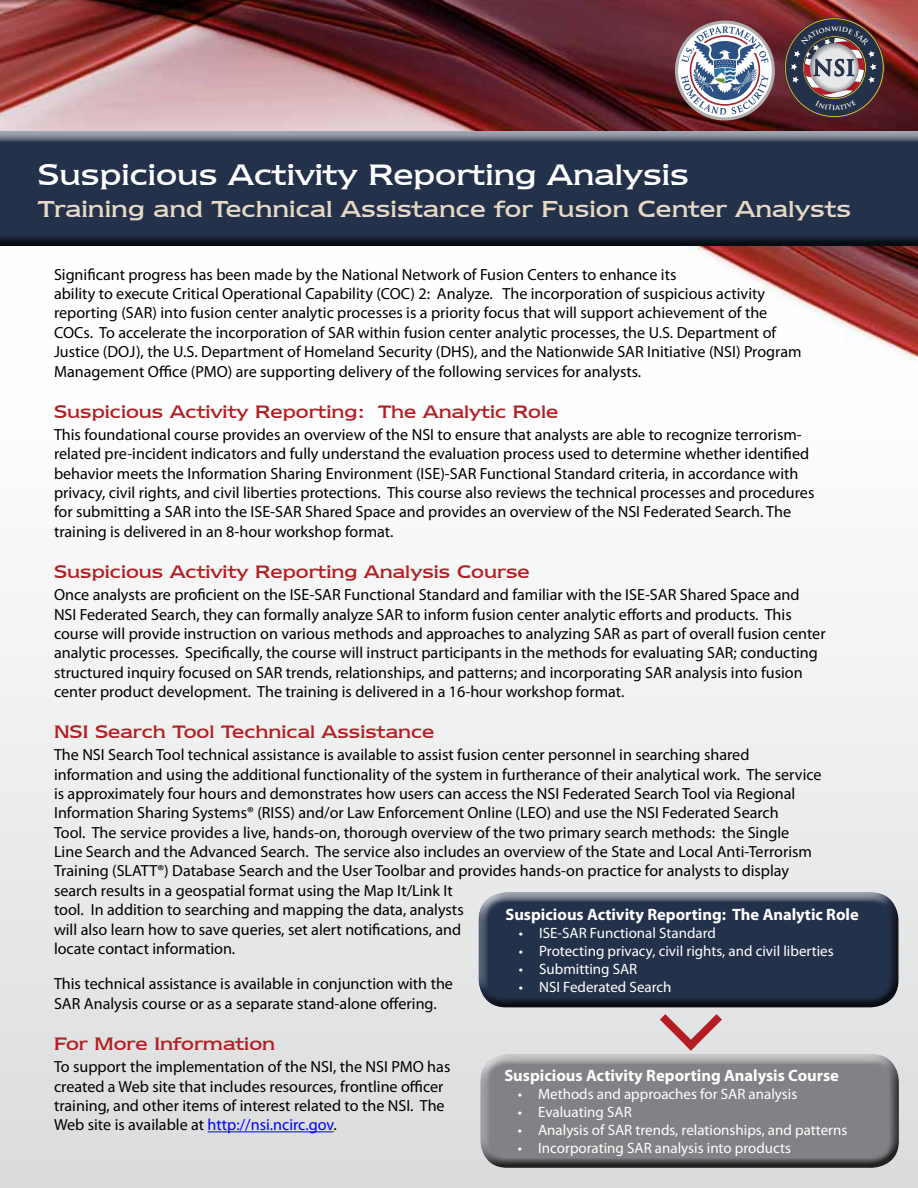
<style>
.page{position:relative;width:918px;height:1188px;background:#fff}
.page>*{position:absolute;margin:0;border:0;box-sizing:border-box;transform-origin:0 0}
.t1{font:34.5px "Newtext IT Cby BT";color:#fff}
.t2{font:27px "Newtext IT Cby BT";color:#e8d9c4}
.t3{font:700 21.45px "Trajan Pro";color:#24314a}
.t4{font:21px "Newtext IT Cby BT";color:#b41d21}
.t5{font:700 16.5px "Myriad Pro";color:#fff}
.t6{font:16.2px/19.4px "Myriad Pro";color:#000}
.t7{font:15px "Myriad Pro";color:#fff}
.s1{color:#00f}
</style>
<div class="page">
<img style="left:0;top:0;width:918px;height:361px">
<div style="left:0;top:419px;width:918px;height:769px;background:linear-gradient(to bottom,#fefefe,#dbdcdd)"></div>
<div style="left:0;top:132px;width:918px;height:117px;background:#000;opacity:.75"></div>
<div style="left:786px;top:19px;width:97px;height:97px;background:#24314a;border-radius:50%"></div>
<svg style="left:675px;top:21px;width:100px;height:99px"></svg>
<div style="left:477px;top:891px;width:424px;height:101px;background:#fff;opacity:.75"></div>
<div style="left:477px;top:899px;width:424px;height:111px;background:#000;opacity:.75"></div>
<div style="left:480px;top:1049px;width:421px;height:104px;background:#fff;opacity:.75"></div>
<div style="left:480px;top:1060px;width:421px;height:109px;background:#000;opacity:.75"></div>
<svg style="left:660px;top:1014px;width:62px;height:37px;background:#d5adae"></svg>
<hr style="left:208px;top:1131px;width:126px;height:1px;background:#00f">
<img style="left:791px;top:16px;width:85px;height:94px">
<h3 class="t3" style="left:813px;top:55px;width:44px">NSI</h3>
<h1 class="t1" style="left:38px;top:155px;width:653px">Suspicious Activity Reporting Analysis</h1>
<h2 class="t2" style="left:38px;top:194px;width:815px">Training and Technical Assistance for Fusion Center Analysts</h2>
<p class="t6" style="left:54px;top:264px;width:749px">Significant progress has been made by the National Network of Fusion Centers to enhance its<br>ability to execute Critical Operational Capability (COC) 2: Analyze. The incorporation of suspicious activity reporting (SAR) into fusion center analytic processes is a priority focus that will support achievement of the COCs. To accelerate the incorporation of SAR within fusion center analytic processes, the U.S. Department of Justice (DOJ), the U.S. Department of Homeland Security (DHS), and the Nationwide SAR Initiative (NSI) Program Management Office (PMO) are supporting delivery of the following services for analysts.</p>
<p class="t4" style="left:54px;top:400px;width:506px">Suspicious Activity Reporting: The Analytic Role</p>
<p class="t6" style="left:54px;top:425px;width:762px">This foundational course provides an overview of the NSI to ensure that analysts are able to recognize terrorism&shy;related pre-incident indicators and fully understand the evaluation process used to determine whether identified behavior meets the Information Sharing Environment (ISE)-SAR Functional Standard criteria, in accordance with privacy, civil rights, and civil liberties protections. This course also reviews the technical processes and procedures for submitting a SAR into the ISE-SAR Shared Space and provides an overview of the NSI Federated Search. The training is delivered in an 8-hour workshop format.</p>
<p class="t4" style="left:54px;top:560px;width:477px">Suspicious Activity Reporting Analysis Course</p>
<p class="t6" style="left:54px;top:585px;width:773px">Once analysts are proficient on the ISE-SAR Functional Standard and familiar with the ISE-SAR Shared Space and NSI Federated Search, they can formally analyze SAR to inform fusion center analytic efforts and products. This course will provide instruction on various methods and approaches to analyzing SAR as part of overall fusion center analytic processes. Specifically, the course will instruct participants in the methods for evaluating SAR; conducting structured inquiry focused on SAR trends, relationships, and patterns; and incorporating SAR analysis into fusion center product development. The training is delivered in a 16-hour workshop format.</p>
<p class="t4" style="left:54px;top:720px;width:382px">NSI Search Tool Technical Assistance</p>
<p class="t6" style="left:54px;top:745px;width:769px">The NSI Search Tool technical assistance is available to assist fusion center personnel in searching shared information and using the additional functionality of the system in furtherance of their analytical work. The service is approximately four hours and demonstrates how users can access the NSI Federated Search Tool via Regional Information Sharing Systems® (RISS) and/or Law Enforcement Online (LEO) and use the NSI Federated Search<br>Tool. The service provides a live, hands-on, thorough overview of the two primary search methods: the Single Line Search and the Advanced Search. The service also includes an overview of the State and Local Anti-Terrorism Training (SLATT®) Database Search and the User Toolbar and provides hands-on practice for analysts to display search results in a geospatial format using the Map It/Link It<br>tool. In addition to searching and mapping the data, analysts<br>will also learn how to save queries, set alert notifications, and<br>locate contact information.</p>
<p class="t6" style="left:54px;top:974px;width:401px">This technical assistance is available in conjunction with the<br>SAR Analysis course or as a separate stand-alone offering.</p>
<p class="t4" style="left:54px;top:1032px;width:223px">For More Information</p>
<p class="t6" style="left:54px;top:1057px;width:398px">To support the implementation of the NSI, the NSI PMO has created a Web site that includes resources, frontline officer training, and other items of interest related to the NSI. The Web site is available at <span class="s1">http://nsi.ncirc.gov</span>.</p>
<p class="t5" style="left:505px;top:903px;width:355px">Suspicious Activity Reporting: The Analytic Role</p>
<p class="t7" style="left:519px;top:923px;width:199px">• ISE-SAR Functional Standard</p>
<p class="t7" style="left:519px;top:941px;width:316px">• Protecting privacy, civil rights, and civil liberties</p>
<p class="t7" style="left:519px;top:959px;width:120px">• Submitting SAR</p>
<p class="t7" style="left:519px;top:977px;width:154px">• NSI Federated Search</p>
<p class="t5" style="left:504px;top:1064px;width:336px">Suspicious Activity Reporting Analysis Course</p>
<p class="t7" style="left:518px;top:1084px;width:281px">• Methods and approaches for SAR analysis</p>
<p class="t7" style="left:518px;top:1102px;width:115px">• Evaluating SAR</p>
<p class="t7" style="left:518px;top:1120px;width:331px">• Analysis of SAR trends, relationships, and patterns</p>
<p class="t7" style="left:518px;top:1138px;width:275px">• Incorporating SAR analysis into products</p>
</div>
